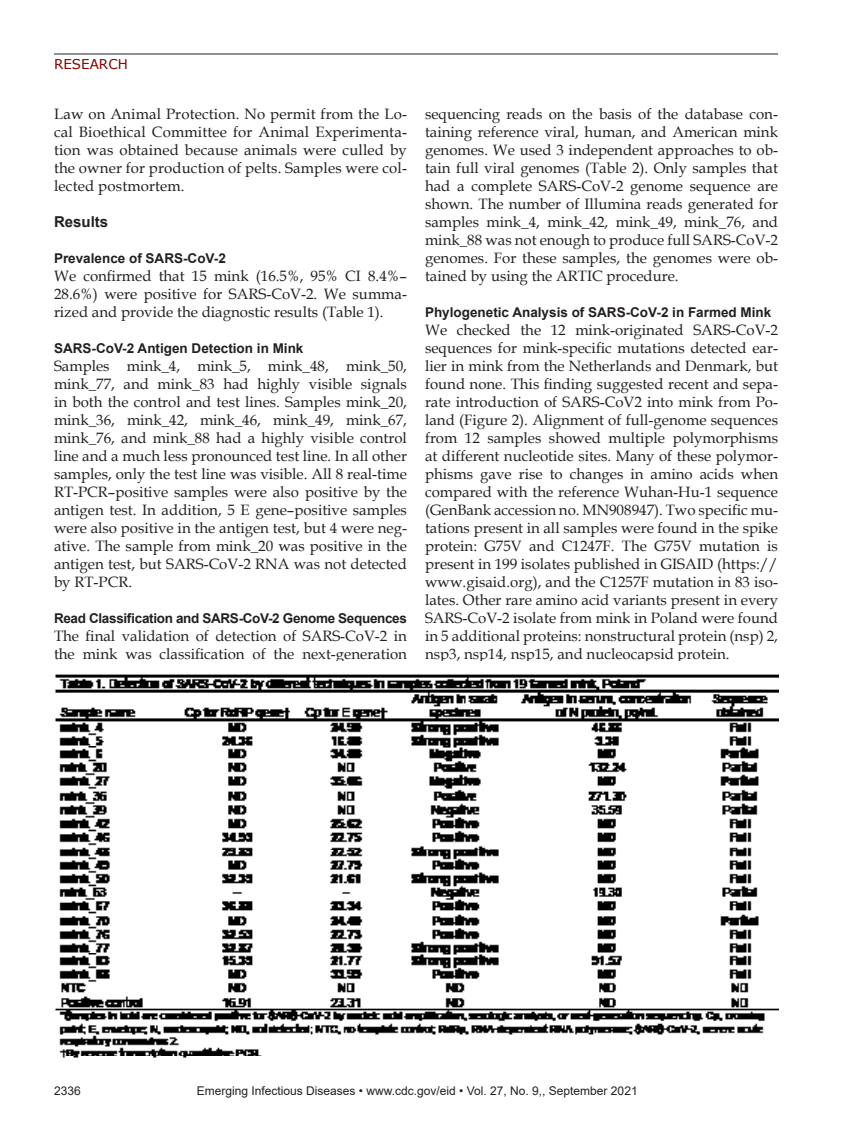
<style>
.page{position:relative;width:851px;height:1134px;background:#fff}
.page>*{position:absolute;margin:0;border:0;box-sizing:border-box;transform-origin:0 0}
.t1{font:15px/18px "Book Antiqua";color:#231f20;text-align:justify}
.t2{font:700 15px "Arial";color:#231f20}
.t3{font:700 13.5px "Arial";color:#231f20}
.t4{font:700 13.5px "Arial";letter-spacing:-.025em;color:#231f20}
.t5{font:13.5px "Verdana";color:#820301}
.t6{font:12px "Arial";color:#231f20}
</style>
<div class="page">
<hr style="left:54px;top:54px;width:724px;height:1px;background:#231f20">
<img style="left:55px;top:674px;width:723px;height:384px">
<p class="t5" style="left:54px;top:55px;width:75px">RESEARCH</p>
<p class="t1" style="left:54px;top:104px;width:354px">Law on Animal Protection. No permit from the Lo&shy;cal Bioethical Committee for Animal Experimenta&shy;tion was obtained because animals were culled by the owner for production of pelts. Samples were col&shy;lected postmortem.</p>
<p class="t2" style="left:54px;top:211px;width:56px">Results</p>
<p class="t3" style="left:54px;top:249px;width:173px">Prevalence of SARS-CoV-2</p>
<p class="t1" style="left:54px;top:267px;width:354px">We confirmed that 15 mink (16.5%, 95% CI 8.4%– 28.6%) were positive for SARS-CoV-2. We summa&shy;rized and provide the diagnostic results (Table 1).</p>
<p class="t3" style="left:54px;top:339px;width:251px">SARS-CoV-2 Antigen Detection in Mink</p>
<p class="t1" style="left:54px;top:357px;width:354px">Samples mink_4, mink_5, mink_48, mink_50, mink_77, and mink_83 had highly visible signals in both the control and test lines. Samples mink_20, mink_36, mink_42, mink_46, mink_49, mink_67, mink_76, and mink_88 had a highly visible control line and a much less pronounced test line. In all other samples, only the test line was visible. All 8 real-time RT-PCR–positive samples were also positive by the antigen test. In addition, 5 E gene–positive samples were also positive in the antigen test, but 4 were neg&shy;ative. The sample from mink_20 was positive in the antigen test, but SARS-CoV-2 RNA was not detected by RT-PCR.</p>
<p class="t4" style="left:54px;top:609px;width:354px">Read Classification and SARS-CoV-2 Genome Sequences</p>
<p class="t1" style="left:54px;top:627px;width:354px">The final validation of detection of SARS-CoV-2 in the mink was classification of the next-generation</p>
<p class="t1" style="left:425px;top:104px;width:354px">sequencing reads on the basis of the database con&shy;taining reference viral, human, and American mink genomes. We used 3 independent approaches to ob&shy;tain full viral genomes (Table 2). Only samples that had a complete SARS-CoV-2 genome sequence are shown. The number of Illumina reads generated for samples mink_4, mink_42, mink_49, mink_76, and mink_88 was not enough to produce full SARS-CoV-2 genomes. For these samples, the genomes were ob&shy;tained by using the ARTIC procedure.</p>
<p class="t3" style="left:425px;top:303px;width:348px">Phylogenetic Analysis of SARS-CoV-2 in Farmed Mink</p>
<p class="t1" style="left:425px;top:321px;width:354px">We checked the 12 mink-originated SARS-CoV-2 sequences for mink-specific mutations detected ear&shy;lier in mink from the Netherlands and Denmark, but found none. This finding suggested recent and sepa&shy;rate introduction of SARS-CoV2 into mink from Po&shy;land (Figure 2). Alignment of full-genome sequences from 12 samples showed multiple polymorphisms at different nucleotide sites. Many of these polymor&shy;phisms gave rise to changes in amino acids when compared with the reference Wuhan-Hu-1 sequence (GenBank accession no. MN908947). Two specific mu&shy;tations present in all samples were found in the spike protein: G75V and C1247F. The G75V mutation is present in 199 isolates published in GISAID (https:// www.gisaid.org), and the C1257F mutation in 83 iso&shy;lates. Other rare amino acid variants present in every SARS-CoV-2 isolate from mink in Poland were found in 5 additional proteins: nonstructural protein (nsp) 2, nsp3, nsp14, nsp15, and nucleocapsid protein.</p>
<p class="t6" style="left:54px;top:1083px;width:28px">2336</p>
<p class="t6" style="left:197px;top:1083px;width:442px">Emerging Infectious Diseases • www.cdc.gov/eid • Vol. 27, No. 9,, September 2021</p>
</div>
